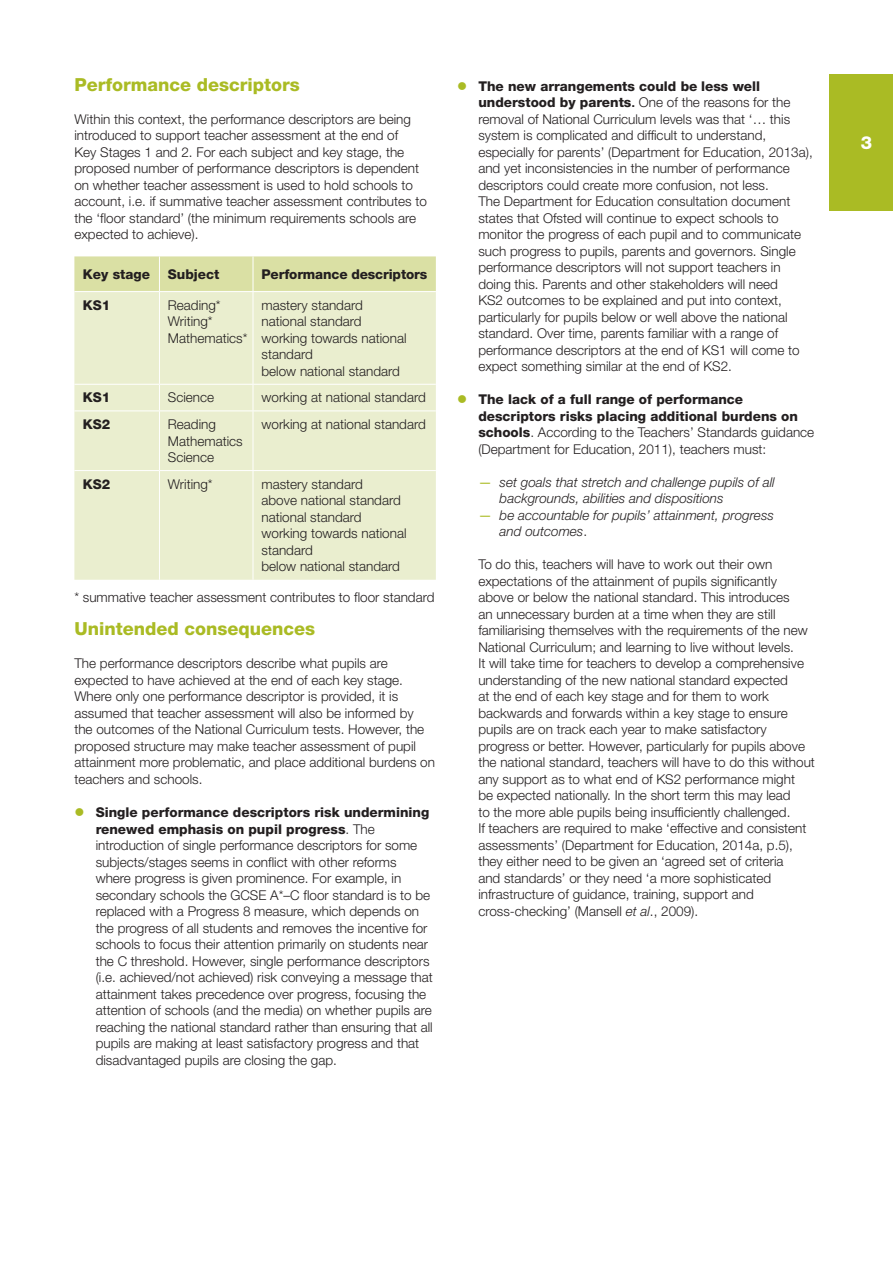
<style>
.page{position:relative;width:893px;height:1263px;background:#fff}
.page>*{position:absolute;margin:0;border:0;box-sizing:border-box;transform-origin:0 0}
.Heading_2{font:800 18px "Helvetica Neue LT Std";color:#aabb24}
.Page_number{font:800 18px "Helvetica Neue LT Std";color:#fff}
.Normal_numbered_manu{font:300 13.5px/16.5px "Helvetica Neue LT Std";color:#231f20}
.Normal_Table{font:300 13.5px/16.5px "Helvetica Neue LT Std";color:#231f20}
.t1{font:italic 300 13.5px/16.5px "Helvetica Neue LT Std";color:#231f20}
.Normal_table_header{font:800 13.5px "Helvetica Neue LT Std";letter-spacing:-.01em;color:#231f20}
.Normal_Table-2{font:800 13.5px "Helvetica Neue LT Std";color:#231f20}
.s1{font-weight:800}
.s2{font-weight:500}
.s3{font-weight:400;font-style:normal;color:#aabb24}
.s4{font-style:normal}
.s5{font-style:italic}
</style>
<div class="page">
<div style="left:829px;top:74px;width:64px;height:136px;background:#aabb24"></div>
<div style="left:74px;top:256px;width:362px;height:35px;background:#dae0a4"></div>
<div style="left:74px;top:292px;width:362px;height:288px;background:#eaeecf"></div>
<hr style="left:159px;top:256px;width:1px;height:35px;background:#fff">
<hr style="left:253px;top:256px;width:1px;height:35px;background:#fff">
<hr style="left:159px;top:292px;width:1px;height:92px;background:#fff">
<hr style="left:253px;top:292px;width:1px;height:92px;background:#fff">
<hr style="left:74px;top:384px;width:85px;height:1px;background:#fff">
<hr style="left:159px;top:384px;width:94px;height:1px;background:#fff">
<svg style="left:159px;top:385px;width:1px;height:25px"></svg>
<hr style="left:253px;top:384px;width:183px;height:1px;background:#fff">
<svg style="left:253px;top:385px;width:1px;height:25px"></svg>
<hr style="left:74px;top:410px;width:85px;height:1px;background:#fff">
<hr style="left:159px;top:410px;width:94px;height:1px;background:#fff">
<hr style="left:159px;top:411px;width:1px;height:59px;background:#fff">
<hr style="left:253px;top:410px;width:183px;height:1px;background:#fff">
<hr style="left:253px;top:411px;width:1px;height:59px;background:#fff">
<hr style="left:74px;top:470px;width:85px;height:1px;background:#fff">
<hr style="left:159px;top:470px;width:94px;height:1px;background:#fff">
<hr style="left:159px;top:471px;width:1px;height:109px;background:#fff">
<hr style="left:253px;top:470px;width:183px;height:1px;background:#fff">
<hr style="left:253px;top:471px;width:1px;height:109px;background:#fff">
<p class="Heading_2" style="left:74px;top:74px;width:227px">Performance descriptors</p>
<p class="Normal_numbered_manu" style="left:74px;top:111px;width:354px">Within this context, the performance descriptors are being introduced to support teacher assessment at the end of<br>Key Stages 1 and 2. For each subject and key stage, the proposed number of performance descriptors is dependent on whether teacher assessment is used to hold schools to account, i.e. if summative teacher assessment contributes to the ‘floor standard’ (the minimum requirements schools are expected to achieve).</p>
<p class="Normal_table_header" style="left:83px;top:266px;width:69px">Key stage</p>
<p class="Normal_table_header" style="left:168px;top:266px;width:53px">Subject</p>
<p class="Normal_table_header" style="left:261px;top:266px;width:167px">Performance descriptors</p>
<p class="Normal_Table-2" style="left:83px;top:297px;width:29px">KS1</p>
<p class="Normal_Table" style="left:168px;top:296px;width:54px">Reading*</p>
<p class="Normal_Table" style="left:168px;top:313px;width:46px">Writing*</p>
<p class="Normal_Table" style="left:168px;top:329px;width:81px">Mathematics*</p>
<p class="Normal_Table" style="left:261px;top:296px;width:147px">mastery standard national standard working towards national standard<br>below national standard</p>
<p class="Normal_Table-2" style="left:83px;top:390px;width:29px">KS1</p>
<p class="Normal_Table" style="left:168px;top:389px;width:48px">Science</p>
<p class="Normal_Table" style="left:261px;top:389px;width:166px">working at national standard</p>
<p class="Normal_Table-2" style="left:83px;top:416px;width:29px">KS2</p>
<p class="Normal_Table" style="left:168px;top:416px;width:50px">Reading</p>
<p class="Normal_Table" style="left:168px;top:432px;width:76px">Mathematics</p>
<p class="Normal_Table" style="left:168px;top:449px;width:48px">Science</p>
<p class="Normal_Table" style="left:261px;top:416px;width:166px">working at national standard</p>
<p class="Normal_Table-2" style="left:83px;top:476px;width:29px">KS2</p>
<p class="Normal_Table" style="left:168px;top:475px;width:46px">Writing*</p>
<p class="Normal_Table" style="left:261px;top:475px;width:147px">mastery standard<br>above national standard national standard working towards national standard<br>below national standard</p>
<p class="Normal_numbered_manu" style="left:74px;top:589px;width:362px">* summative teacher assessment contributes to floor standard</p>
<p class="Heading_2" style="left:74px;top:618px;width:242px">Unintended consequences</p>
<p class="Normal_numbered_manu" style="left:74px;top:655px;width:362px">The performance descriptors describe what pupils are expected to have achieved at the end of each key stage.<br>Where only one performance descriptor is provided, it is assumed that teacher assessment will also be informed by the outcomes of the National Curriculum tests. However, the proposed structure may make teacher assessment of pupil attainment more problematic, and place additional burdens on teachers and schools.</p>
<p class="Normal_numbered_manu" style="left:96px;top:804px;width:339px"><span class="s1">Single performance descriptors risk undermining renewed emphasis on pupil progress</span>. The introduction of single performance descriptors for some subjects/stages seems in conflict with other reforms where progress is given prominence. For example, in secondary schools the GCSE A*–C floor standard is to be replaced with a Progress 8 measure, which depends on the progress of all students and removes the incentive for schools to focus their attention primarily on students near the C threshold. However, single performance descriptors (i.e. achieved/not achieved) risk conveying a message that attainment takes precedence over progress, focusing the attention of schools (and the media) on whether pupils are reaching the national standard rather than ensuring that all pupils are making at least satisfactory progress and that disadvantaged pupils are closing the gap.</p>
<p class="Normal_numbered_manu" style="left:478px;top:78px;width:336px"><span class="s1">The new arrangements could be less well understood by parents</span><span class="s2">.</span> One of the reasons for the removal of National Curriculum levels was that ‘… this system is complicated and difficult to understand, especially for parents’ (Department for Education, 2013a), and yet inconsistencies in the number of performance descriptors could create more confusion, not less.<br>The Department for Education consultation document states that Ofsted will continue to expect schools to monitor the progress of each pupil and to communicate such progress to pupils, parents and governors. Single performance descriptors will not support teachers in doing this. Parents and other stakeholders will need<br>KS2 outcomes to be explained and put into context, particularly for pupils below or well above the national standard. Over time, parents familiar with a range of performance descriptors at the end of KS1 will come to expect something similar at the end of KS2.</p>
<p class="Normal_numbered_manu" style="left:478px;top:391px;width:337px"><span class="s1">The lack of a full range of performance descriptors risks placing additional burdens on schools</span>. According to the Teachers’ Standards guidance (Department for Education, 2011), teachers must:</p>
<p class="t1" style="left:500px;top:474px;width:277px;text-indent:-21px"><span class="s3">—</span> set goals that stretch and challenge pupils of all backgrounds, abilities and dispositions</p>
<p class="t1" style="left:500px;top:507px;width:276px;text-indent:-21px"><span class="s3">—</span> be accountable for pupils’ attainment, progress and outcomes<span class="s4">.</span></p>
<p class="Normal_numbered_manu" style="left:478px;top:556px;width:338px">To do this, teachers will have to work out their own expectations of the attainment of pupils significantly above or below the national standard. This introduces<br>an unnecessary burden at a time when they are still familiarising themselves with the requirements of the new National Curriculum; and learning to live without levels.<br>It will take time for teachers to develop a comprehensive understanding of the new national standard expected<br>at the end of each key stage and for them to work backwards and forwards within a key stage to ensure pupils are on track each year to make satisfactory progress or better. However, particularly for pupils above the national standard, teachers will have to do this without any support as to what end of KS2 performance might<br>be expected nationally. In the short term this may lead<br>to the more able pupils being insufficiently challenged.<br>If teachers are required to make ‘effective and consistent assessments’ (Department for Education, 2014a, p.5), they either need to be given an ‘agreed set of criteria<br>and standards’ or they need ‘a more sophisticated infrastructure of guidance, training, support and cross‑checking’ (Mansell <span class="s5">et al</span>., 2009).</p>
<p class="Page_number" style="left:861px;top:132px;width:13px">3</p>
</div>
